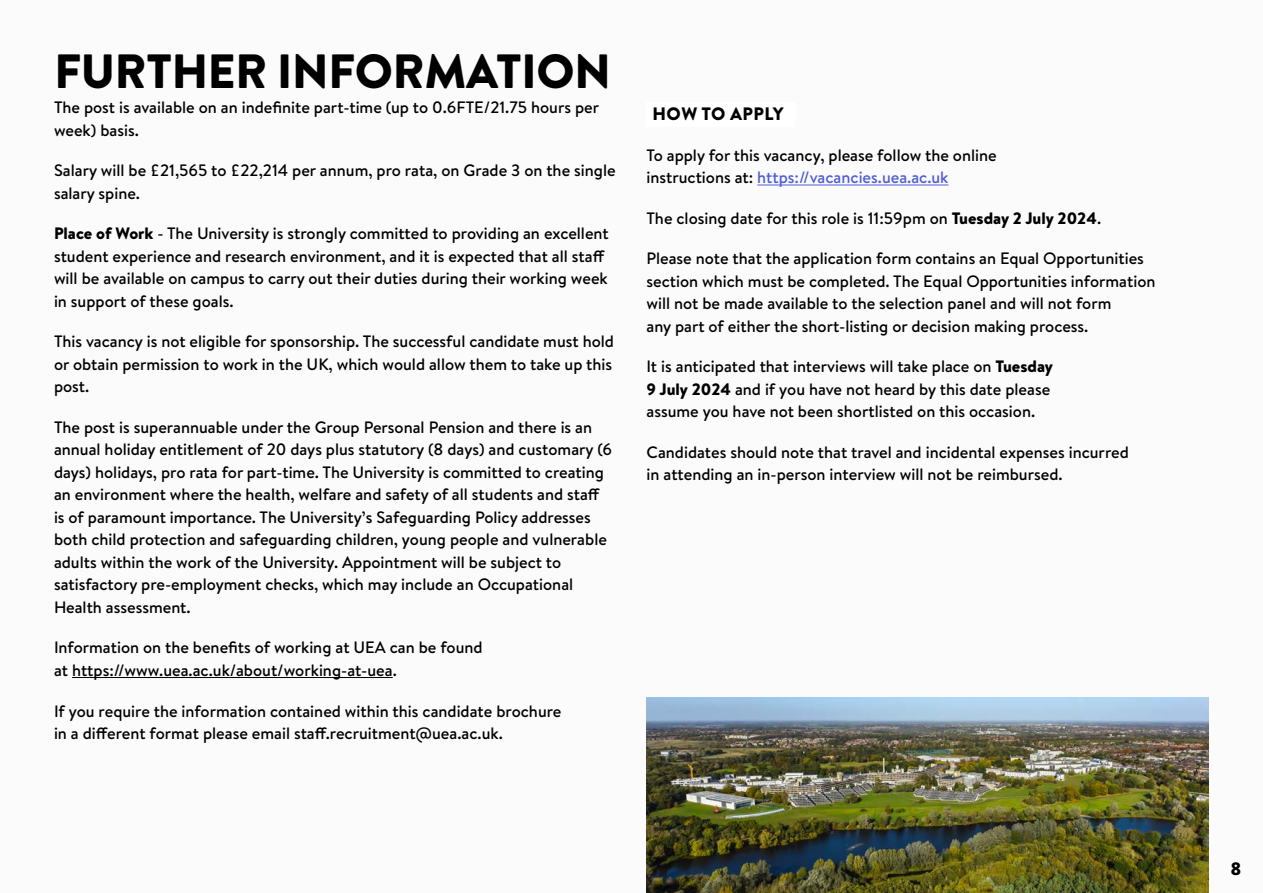
<style>
.page{position:relative;width:1263px;height:893px;background:#fbfbfb}
.page>*{position:absolute;margin:0;border:0;box-sizing:border-box;transform-origin:0 0}
.Main_Heading{font:900 48px "Brandon Text";letter-spacing:-.005em;color:#000}
.Subheading{font:900 18px "Brandon Text";letter-spacing:.02em;color:#000}
.Paragraph{font:500 16.5px/22.5px "Brandon Text";color:#000}
.s1{font-weight:900}
.s2{color:#4f5cd6}
</style>
<div class="page">
<hr style="left:72px;top:677px;width:321px;height:1px;background:#000">
<hr style="left:757px;top:185px;width:191px;height:1px;background:#4f5cd6">
<div style="left:646px;top:102px;width:149px;height:24px;background:#fff"></div>
<img style="left:646px;top:698px;width:563px;height:195px">
<p class="Main_Heading" style="left:54px;top:37px;width:558px">FURTHER INFORMATION</p>
<p class="Paragraph" style="left:54px;top:96px;width:547px">The post is available on an indefinite part-time (up to 0.6FTE/21.75 hours per week) basis.</p>
<p class="Paragraph" style="left:54px;top:159px;width:563px">Salary will be £21,565 to £22,214 per annum, pro rata, on Grade 3 on the single salary spine.</p>
<p class="Paragraph" style="left:54px;top:222px;width:556px"><span class="s1">Place of Work</span> - The University is strongly committed to providing an excellent student experience and research environment, and it is expected that all staff will be available on campus to carry out their duties during their working week in support of these goals.</p>
<p class="Paragraph" style="left:54px;top:330px;width:561px;text-align:justify">This vacancy is not eligible for sponsorship. The successful candidate must hold or obtain permission to work in the UK, which would allow them to take up this post.</p>
<p class="Paragraph" style="left:54px;top:416px;width:559px">The post is superannuable under the Group Personal Pension and there is an annual holiday entitlement of 20 days plus statutory (8 days) and customary (6 days) holidays, pro rata for part-time. The University is committed to creating an environment where the health, welfare and safety of all students and staff is of paramount importance. The University’s Safeguarding Policy addresses both child protection and safeguarding children, young people and vulnerable adults within the work of the University. Appointment will be subject to satisfactory pre-employment checks, which may include an Occupational Health assessment.</p>
<p class="Paragraph" style="left:54px;top:636px;width:430px">Information on the benefits of working at UEA can be found at https://www.uea.ac.uk/about/working-at-uea.</p>
<p class="Paragraph" style="left:54px;top:699px;width:509px">If you require the information contained within this candidate brochure in a different format please email staff.recruitment@uea.ac.uk.</p>
<p class="Subheading" style="left:653px;top:101px;width:132px">HOW TO APPLY</p>
<p class="Paragraph" style="left:646px;top:144px;width:352px">To apply for this vacancy, please follow the online instructions at: <span class="s2">https://vacancies.uea.ac.uk</span></p>
<p class="Paragraph" style="left:646px;top:207px;width:456px">The closing date for this role is 11:59pm on <span class="s1">Tuesday 2 July 2024</span>.</p>
<p class="Paragraph" style="left:646px;top:247px;width:510px">Please note that the application form contains an Equal Opportunities section which must be completed. The Equal Opportunities information will not be made available to the selection panel and will not form<br>any part of either the short-listing or decision making process.</p>
<p class="Paragraph" style="left:646px;top:355px;width:408px">It is anticipated that interviews will take place on <span class="s1">Tuesday<br>9 July 2024</span> and if you have not heard by this date please assume you have not been shortlisted on this occasion.</p>
<p class="Paragraph" style="left:646px;top:441px;width:484px">Candidates should note that travel and incidental expenses incurred in attending an in-person interview will not be reimbursed.</p>
<p class="Subheading" style="left:1230px;top:856px;width:12px">8</p>
</div>
